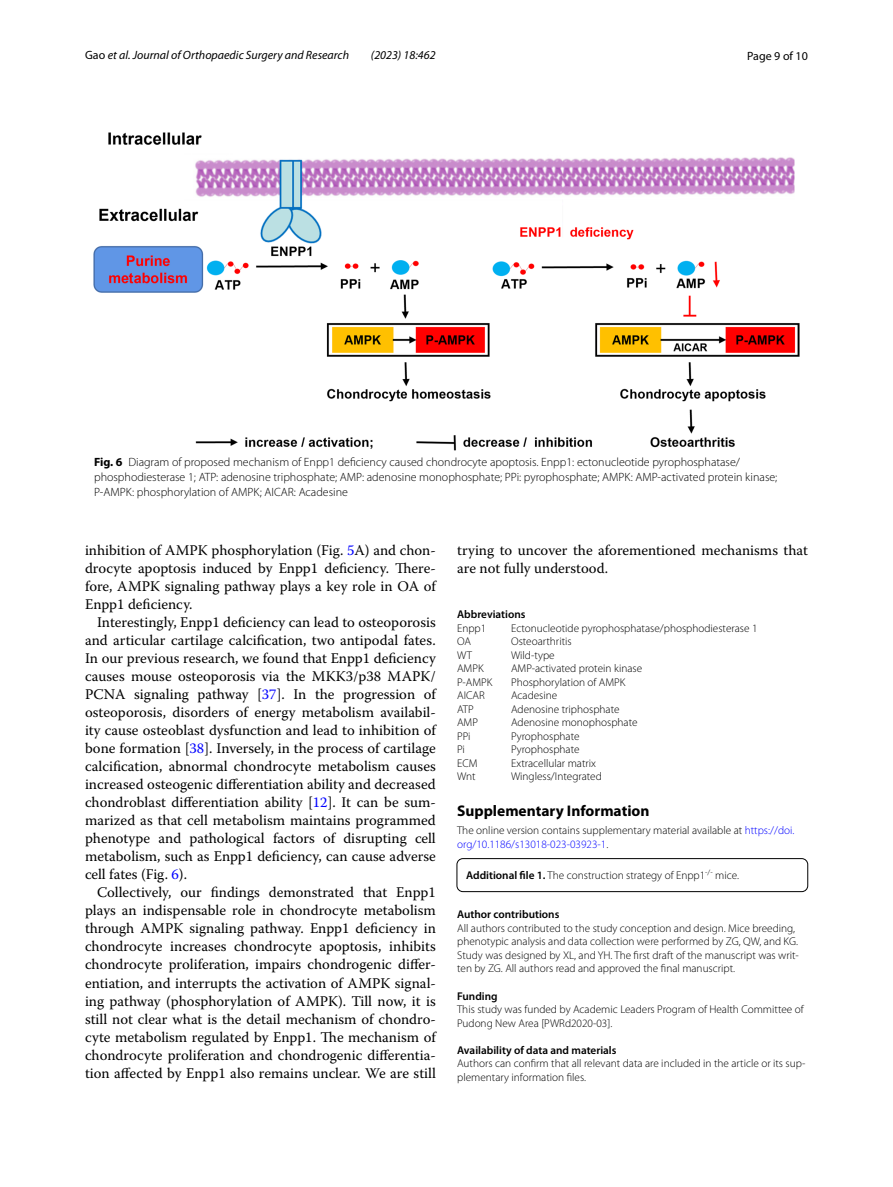
<style>
.page{position:relative;width:893px;height:1187px;background:#fff}
.page>*{position:absolute;margin:0;border:0;box-sizing:border-box;transform-origin:0 0}
.t1{font:700 15.45px "Myriad Pro";color:#000}
.t2{font:14.7px/18px "Warnock Pro";color:#000;text-align:justify}
.t3{font:300 12px/15px "Myriad Pro";color:#000}
.t4{font:italic 12px "Myriad Pro";color:#000}
.t5{font:12px "Myriad Pro";color:#000}
.t6{font:300 11.25px/13.5px "Myriad Pro";color:#000}
.t7{font:600 11.25px "Myriad Pro";color:#000}
.s1{font-style:normal}
.s2{font-weight:700}
.s3{color:#00f}
.s4{font-weight:600}
</style>
<div class="page">
<div style="left:457px;top:858px;width:351px;height:33px;border:1px solid #000;border-radius:6px"></div>
<img style="left:94px;top:133px;width:705px;height:317px">
<p class="t4" style="left:85px;top:48px;width:266px"><span class="s1">Gao</span> et al. Journal of Orthopaedic Surgery and Research</p>
<p class="t4" style="left:371px;top:48px;width:66px">(2023) 18:462</p>
<p class="t5" style="left:747px;top:48px;width:62px">Page 9 of 10</p>
<p class="t3" style="left:94px;top:454px;width:685px"><span class="s2">Fig. 6</span> Diagram of proposed mechanism of Enpp1 deficiency caused chondrocyte apoptosis. Enpp1: ectonucleotide pyrophosphatase/ phosphodiesterase 1; ATP: adenosine triphosphate; AMP: adenosine monophosphate; PPi: pyrophosphate; AMPK: AMP-activated protein kinase;<br>P-AMPK: phosphorylation of AMPK; AICAR: Acadesine</p>
<p class="t2" style="left:85px;top:541px;width:352px">inhibition of AMPK phosphorylation (Fig. <span class="s3">5</span>A) and chon&shy;drocyte apoptosis induced by Enpp1 deficiency. There&shy;fore, AMPK signaling pathway plays a key role in OA of Enpp1 deficiency.</p>
<p class="t2" style="left:85px;top:613px;width:352px;text-indent:12px">Interestingly, Enpp1 deficiency can lead to osteoporosis and articular cartilage calcification, two antipodal fates.<br>In our previous research, we found that Enpp1 deficiency causes mouse osteoporosis via the MKK3/p38 MAPK/ PCNA signaling pathway [<span class="s3">37</span>]. In the progression of osteoporosis, disorders of energy metabolism availabil&shy;ity cause osteoblast dysfunction and lead to inhibition of bone formation [<span class="s3">38</span>]. Inversely, in the process of cartilage calcification, abnormal chondrocyte metabolism causes increased osteogenic differentiation ability and decreased chondroblast differentiation ability [<span class="s3">12</span>]. It can be sum&shy;marized as that cell metabolism maintains programmed phenotype and pathological factors of disrupting cell metabolism, such as Enpp1 deficiency, can cause adverse cell fates (Fig. <span class="s3">6</span>).</p>
<p class="t2" style="left:85px;top:883px;width:352px;text-indent:12px">Collectively, our findings demonstrated that Enpp1 plays an indispensable role in chondrocyte metabolism through AMPK signaling pathway. Enpp1 deficiency in chondrocyte increases chondrocyte apoptosis, inhibits chondrocyte proliferation, impairs chondrogenic differ&shy;entiation, and interrupts the activation of AMPK signal&shy;ing pathway (phosphorylation of AMPK). Till now, it is still not clear what is the detail mechanism of chondro&shy;cyte metabolism regulated by Enpp1. The mechanism of chondrocyte proliferation and chondrogenic differentia&shy;tion affected by Enpp1 also remains unclear. We are still</p>
<p class="t2" style="left:457px;top:541px;width:352px">trying to uncover the aforementioned mechanisms that are not fully understood.</p>
<p class="t7" style="left:457px;top:607px;width:70px">Abbreviations</p>
<p class="t6" style="left:457px;top:621px;width:31px">Enpp1</p>
<p class="t6" style="left:511px;top:621px;width:248px">Ectonucleotide pyrophosphatase/phosphodiesterase 1</p>
<p class="t6" style="left:457px;top:635px;width:15px">OA</p>
<p class="t6" style="left:511px;top:635px;width:62px">Osteoarthritis</p>
<p class="t6" style="left:457px;top:648px;width:16px">WT</p>
<p class="t6" style="left:511px;top:648px;width:45px">Wild-type</p>
<p class="t6" style="left:457px;top:662px;width:28px">AMPK</p>
<p class="t6" style="left:511px;top:662px;width:133px">AMP-activated protein kinase</p>
<p class="t6" style="left:457px;top:675px;width:37px">P-AMPK</p>
<p class="t6" style="left:511px;top:675px;width:116px">Phosphorylation of AMPK</p>
<p class="t6" style="left:457px;top:689px;width:29px">AICAR</p>
<p class="t6" style="left:511px;top:689px;width:48px">Acadesine</p>
<p class="t6" style="left:457px;top:702px;width:18px">ATP</p>
<p class="t6" style="left:511px;top:702px;width:110px">Adenosine triphosphate</p>
<p class="t6" style="left:457px;top:716px;width:22px">AMP</p>
<p class="t6" style="left:511px;top:716px;width:128px">Adenosine monophosphate</p>
<p class="t6" style="left:457px;top:729px;width:15px">PPi</p>
<p class="t6" style="left:511px;top:729px;width:70px">Pyrophosphate</p>
<p class="t6" style="left:457px;top:743px;width:9px">Pi</p>
<p class="t6" style="left:511px;top:743px;width:70px">Pyrophosphate</p>
<p class="t6" style="left:457px;top:756px;width:22px">ECM</p>
<p class="t6" style="left:511px;top:756px;width:86px">Extracellular matrix</p>
<p class="t6" style="left:457px;top:770px;width:20px">Wnt</p>
<p class="t6" style="left:511px;top:770px;width:92px">Wingless/Integrated</p>
<p class="t1" style="left:457px;top:801px;width:194px">Supplementary Information</p>
<p class="t6" style="left:457px;top:824px;width:339px">The online version contains supplementary material available at <span class="s3">https://doi. org/10.1186/s13018-023-03923-1</span>.</p>
<p class="t6" style="left:466px;top:869px;width:274px"><span class="s4">Additional file 1.</span> The construction strategy of Enpp1<sup>-/-</sup> mice.</p>
<p class="t7" style="left:457px;top:907px;width:104px">Author contributions</p>
<p class="t6" style="left:457px;top:921px;width:343px">All authors contributed to the study conception and design. Mice breeding, phenotypic analysis and data collection were performed by ZG, QW, and KG.<br>Study was designed by XL, and YH. The first draft of the manuscript was writ&shy;ten by ZG. All authors read and approved the final manuscript.</p>
<p class="t7" style="left:457px;top:988px;width:42px">Funding</p>
<p class="t6" style="left:457px;top:1002px;width:348px">This study was funded by Academic Leaders Program of Health Committee of<br>Pudong New Area [PWRd2020-03].</p>
<p class="t7" style="left:457px;top:1042px;width:161px">Availability of data and materials</p>
<p class="t6" style="left:457px;top:1056px;width:350px">Authors can confirm that all relevant data are included in the article or its sup&shy;plementary information files.</p>
</div>
